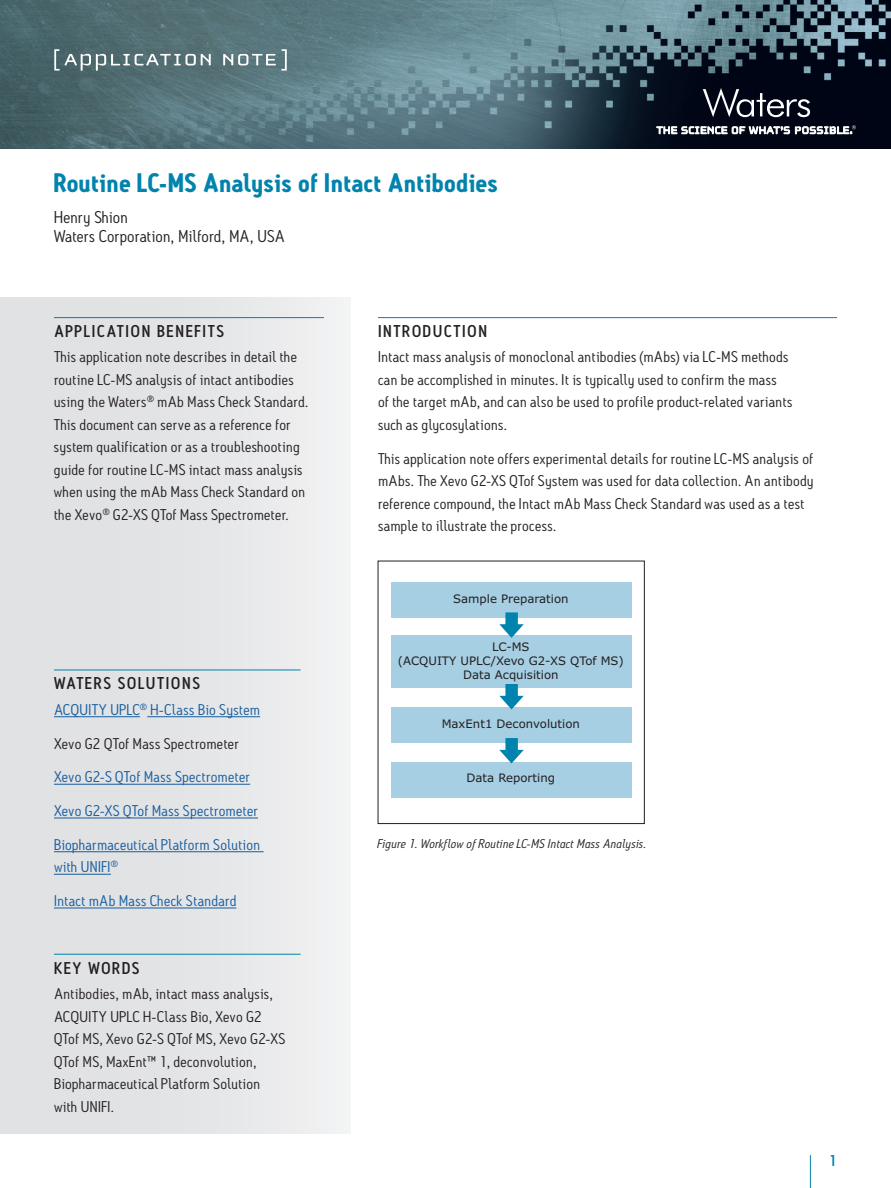
<style>
.page{position:relative;width:891px;height:1188px;background:#fff}
.page>*{position:absolute;margin:0;border:0;box-sizing:border-box;transform-origin:0 0}
.t1{font:700 25.8px "Antitled OT";letter-spacing:.015em;color:#0083ad}
.t2{font:500 16.5px "Antitled OT";letter-spacing:.12em;color:#231f20}
.t3{font:16.5px/19.5px "Antitled OT";letter-spacing:.01em;color:#231f20;scale:1.05 1}
.t4{font:15px/22.5px "Antitled OT";letter-spacing:.02em;color:#231f20;scale:1.05 1}
.t5{font:15px/22.5px "Antitled OT";letter-spacing:.025em;color:#175d9e;scale:1.05 1}
.t6{font:500 15px "Antitled OT";color:#0083ad;scale:1.05 1}
.t7{font:italic 12.3px "Antitled OT";letter-spacing:.02em;color:#231f20;scale:1.05 1}
.t8{font:11.7px/14.1px "Verdana";color:#231f20;text-align:center}
</style>
<div class="page">
<img style="left:0;top:297px;width:351px;height:837px">
<img style="left:0;top:0;width:891px;height:148px">
<hr style="left:810px;top:1155px;width:1px;height:33px;background:#0083ad">
<svg style="left:54px;top:49px;width:157px;height:22px"></svg>
<svg style="left:223px;top:49px;width:64px;height:22px"></svg>
<svg style="left:657px;top:125px;width:199px;height:9px"></svg>
<svg style="left:703px;top:88px;width:107px;height:29px"></svg>
<hr style="left:54px;top:670px;width:247px;height:1px;background:#0083ad">
<hr style="left:54px;top:716px;width:86px;height:1px;background:#175d9e">
<hr style="left:147px;top:716px;width:113px;height:1px;background:#175d9e">
<hr style="left:54px;top:784px;width:196px;height:1px;background:#175d9e">
<hr style="left:54px;top:818px;width:204px;height:1px;background:#175d9e">
<hr style="left:54px;top:851px;width:210px;height:1px;background:#175d9e">
<hr style="left:54px;top:874px;width:57px;height:1px;background:#175d9e">
<hr style="left:54px;top:908px;width:182px;height:1px;background:#175d9e">
<hr style="left:54px;top:954px;width:247px;height:1px;background:#0083ad">
<hr style="left:54px;top:317px;width:270px;height:1px;background:#0083ad">
<hr style="left:378px;top:317px;width:459px;height:1px;background:#0083ad">
<div style="left:391px;top:582px;width:241px;height:36px;background:#a6cfe3"></div>
<div style="left:391px;top:707px;width:241px;height:36px;background:#a6cfe3"></div>
<div style="left:391px;top:762px;width:241px;height:36px;background:#a6cfe3"></div>
<div style="left:391px;top:636px;width:241px;height:52px;background:#a6cfe3"></div>
<svg style="left:499px;top:612px;width:25px;height:26px"></svg>
<svg style="left:499px;top:684px;width:25px;height:26px"></svg>
<svg style="left:499px;top:738px;width:25px;height:26px"></svg>
<div style="left:378px;top:561px;width:267px;height:263px;border:1px solid #231f20"></div>
<h1 class="t1" style="left:54px;top:167px;width:445px">Routine LC-MS Analysis of Intact Antibodies</h1>
<p class="t3" style="left:54px;top:207px;width:221px">Henry Shion<br>Waters Corporation, Milford, MA, USA</p>
<p class="t2" style="left:54px;top:321px;width:171px">APPLICATION BENEFITS</p>
<p class="t4" style="left:54px;top:346px;width:244px">This application note describes in detail the routine LC-MS analysis of intact antibodies using the Waters<sup>®</sup> mAb Mass Check Standard.<br>This document can serve as a reference for system qualification or as a troubleshooting guide for routine LC-MS intact mass analysis when using the mAb Mass Check Standard on the Xevo<sup>®</sup> G2-XS QTof Mass Spectrometer.</p>
<p class="t2" style="left:54px;top:673px;width:147px">WATERS SOLUTIONS</p>
<p class="t5" style="left:54px;top:698px;width:198px">ACQUITY UPLC<sup>®</sup> H-Class Bio System</p>
<p class="t4" style="left:54px;top:732px;width:178px">Xevo G2 QTof Mass Spectrometer</p>
<p class="t5" style="left:54px;top:766px;width:188px">Xevo G2-S QTof Mass Spectrometer</p>
<p class="t5" style="left:54px;top:799px;width:196px">Xevo G2-XS QTof Mass Spectrometer</p>
<p class="t5" style="left:54px;top:833px;width:198px">Biopharmaceutical Platform Solution with UNIFI<sup>®</sup></p>
<p class="t5" style="left:54px;top:889px;width:175px">Intact mAb Mass Check Standard</p>
<p class="t2" style="left:54px;top:958px;width:87px">KEY WORDS</p>
<p class="t4" style="left:54px;top:982px;width:222px">Antibodies, mAb, intact mass analysis,<br>ACQUITY UPLC H-Class Bio, Xevo G2<br>QTof MS, Xevo G2-S QTof MS, Xevo G2-XS<br>QTof MS, MaxEnt™ 1, deconvolution,<br>Biopharmaceutical Platform Solution with UNIFI.</p>
<p class="t2" style="left:378px;top:321px;width:110px">INTRODUCTION</p>
<p class="t4" style="left:378px;top:346px;width:396px">Intact mass analysis of monoclonal antibodies (mAbs) via LC-MS methods can be accomplished in minutes. It is typically used to confirm the mass<br>of the target mAb, and can also be used to profile product-related variants such as glycosylations.</p>
<p class="t4" style="left:378px;top:447px;width:416px">This application note offers experimental details for routine LC-MS analysis of mAbs. The Xevo G2-XS QTof System was used for data collection. An antibody reference compound, the Intact mAb Mass Check Standard was used as a test sample to illustrate the process.</p>
<p class="t8" style="left:453px;top:591px;width:117px">Sample Preparation</p>
<p class="t8" style="left:398px;top:639px;width:228px">LC-MS<br>(ACQUITY UPLC/Xevo G2-XS QTof MS)<br>Data Acquisition</p>
<p class="t8" style="left:442px;top:717px;width:140px">MaxEnt1 Deconvolution</p>
<p class="t8" style="left:467px;top:771px;width:90px">Data Reporting</p>
<p class="t7" style="left:378px;top:836px;width:257px">Figure 1. Workflow of Routine LC-MS Intact Mass Analysis.</p>
<p class="t6" style="left:829px;top:1151px;width:10px">1</p>
</div>
